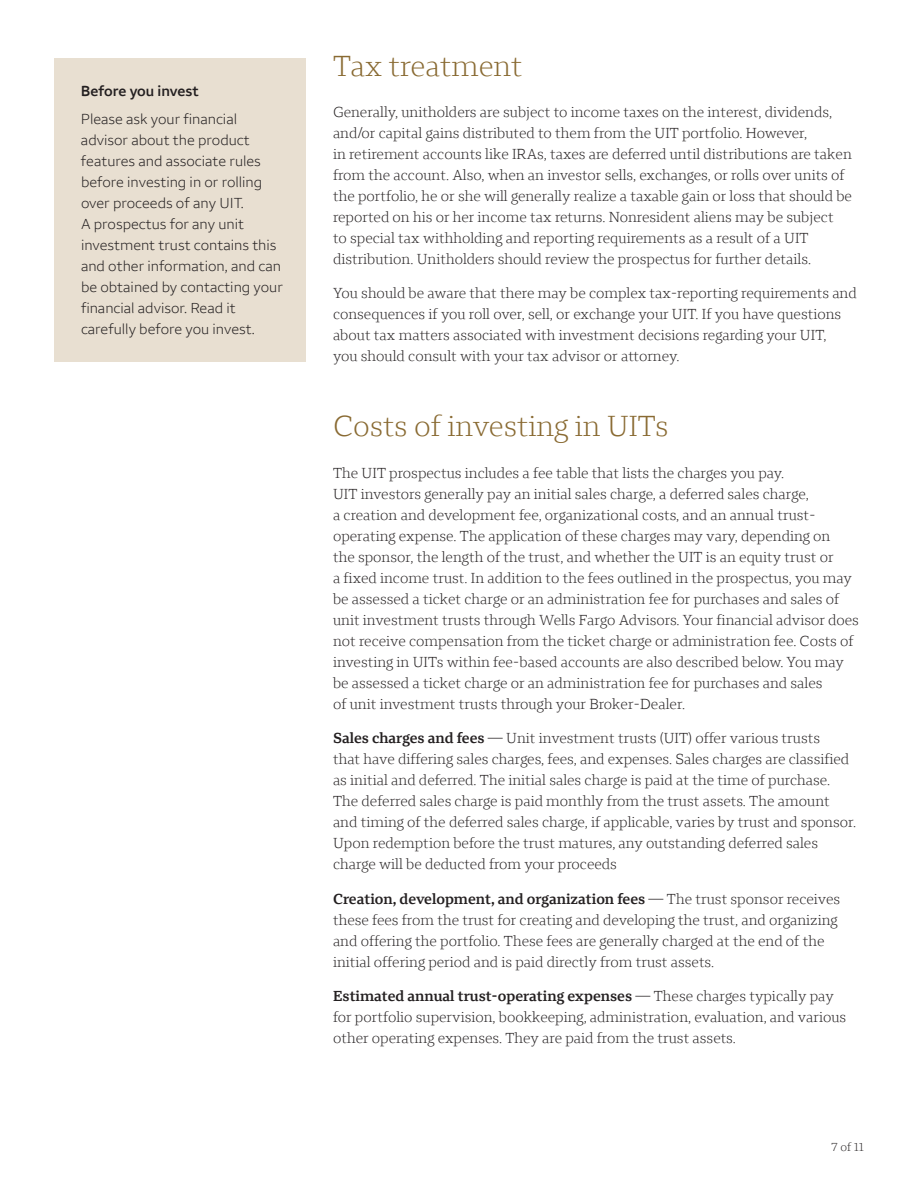
<style>
.page{position:relative;width:918px;height:1188px;background:#fff}
.page>*{position:absolute;margin:0;border:0;box-sizing:border-box;transform-origin:0 0}
.t1{font:300 30px "Wells Fargo Serif";color:#896a32}
.t2{font:300 15px/21px "Wells Fargo Serif";color:#231f20}
.t3{font:300 15px/21px "Wells Fargo Sans";color:#231f20}
.t4{font:600 15px "Wells Fargo Sans";color:#231f20}
.t5{font:300 12px "Wells Fargo Serif";color:#231f20}
.s1{font-weight:600}
</style>
<div class="page">
<div style="left:54px;top:58px;width:252px;height:304px;background:#e8dfd1"></div>
<p class="t4" style="left:81px;top:82px;width:119px">Before you invest</p>
<p class="t3" style="left:81px;top:108px;width:203px">Please ask your financial advisor about the product features and associate rules before investing in or rolling over proceeds of any UIT.<br>A prospectus for any unit investment trust contains this and other information, and can be obtained by contacting your financial advisor. Read it carefully before you invest.</p>
<h2 class="t1" style="left:333px;top:48px;width:191px">Tax treatment</h2>
<p class="t2" style="left:333px;top:101px;width:521px">Generally, unitholders are subject to income taxes on the interest, dividends, and/or capital gains distributed to them from the UIT portfolio. However,<br>in retirement accounts like IRAs, taxes are deferred until distributions are taken from the account. Also, when an investor sells, exchanges, or rolls over units of the portfolio, he or she will generally realize a taxable gain or loss that should be reported on his or her income tax returns. Nonresident aliens may be subject<br>to special tax withholding and reporting requirements as a result of a UIT distribution. Unitholders should review the prospectus for further details.</p>
<p class="t2" style="left:333px;top:283px;width:525px">You should be aware that there may be complex tax-reporting requirements and consequences if you roll over, sell, or exchange your UIT. If you have questions about tax matters associated with investment decisions regarding your UIT,<br>you should consult with your tax advisor or attorney.</p>
<h2 class="t1" style="left:333px;top:408px;width:337px">Costs of investing in UITs</h2>
<p class="t2" style="left:333px;top:462px;width:527px">The UIT prospectus includes a fee table that lists the charges you pay.<br>UIT investors generally pay an initial sales charge, a deferred sales charge,<br>a creation and development fee, organizational costs, and an annual trust&shy;operating expense. The application of these charges may vary, depending on<br>the sponsor, the length of the trust, and whether the UIT is an equity trust or<br>a fixed income trust. In addition to the fees outlined in the prospectus, you may be assessed a ticket charge or an administration fee for purchases and sales of unit investment trusts through Wells Fargo Advisors. Your financial advisor does not receive compensation from the ticket charge or administration fee. Costs of investing in UITs within fee-based accounts are also described below. You may be assessed a ticket charge or an administration fee for purchases and sales<br>of unit investment trusts through your Broker-Dealer.</p>
<p class="t2" style="left:333px;top:727px;width:525px"><span class="s1">Sales charges and fees</span> — Unit investment trusts (UIT) offer various trusts<br>that have differing sales charges, fees, and expenses. Sales charges are classified as initial and deferred. The initial sales charge is paid at the time of purchase.<br>The deferred sales charge is paid monthly from the trust assets. The amount and timing of the deferred sales charge, if applicable, varies by trust and sponsor.<br>Upon redemption before the trust matures, any outstanding deferred sales charge will be deducted from your proceeds</p>
<p class="t2" style="left:333px;top:888px;width:509px"><span class="s1">Creation, development, and organization fees</span> — The trust sponsor receives these fees from the trust for creating and developing the trust, and organizing and offering the portfolio. These fees are generally charged at the end of the initial offering period and is paid directly from trust assets.</p>
<p class="t2" style="left:333px;top:985px;width:515px"><span class="s1">Estimated annual trust-operating expenses</span> — These charges typically pay for portfolio supervision, bookkeeping, administration, evaluation, and various other operating expenses. They are paid from the trust assets.</p>
<p class="t5" style="left:831px;top:1140px;width:34px">7 of 11</p>
</div>
